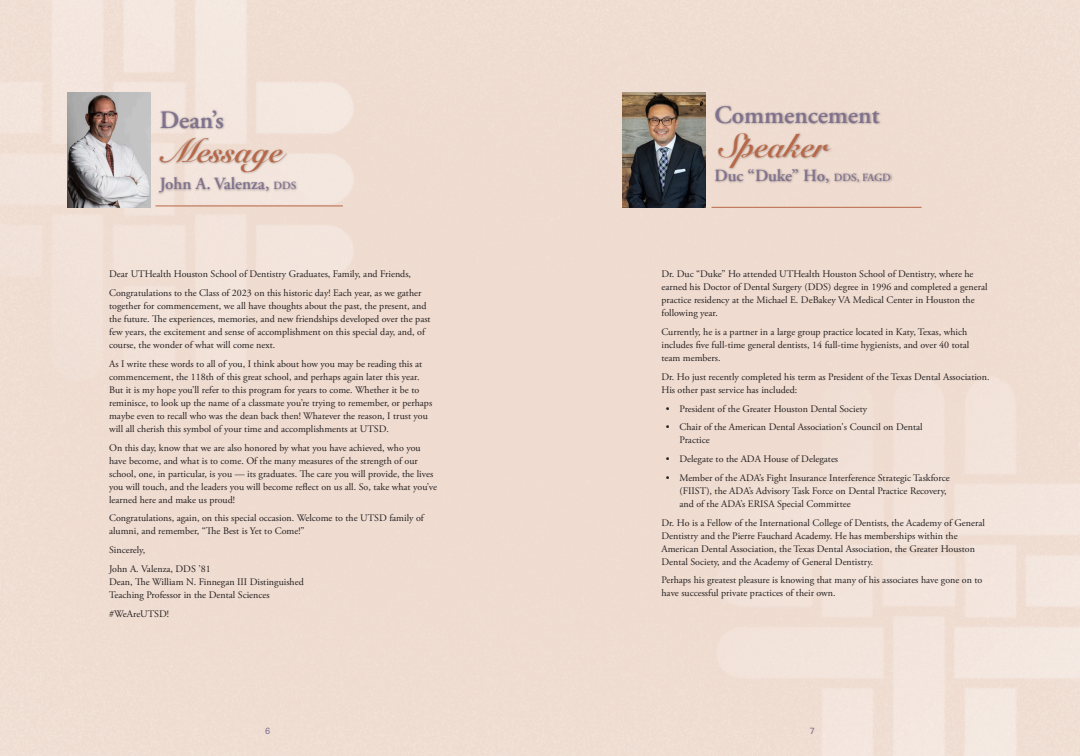
<style>
.page{position:relative;width:1080px;height:756px;background:#efdcd0}
.page>*{position:absolute;margin:0;border:0;box-sizing:border-box;transform-origin:0 0}
.t1{font:700 33px "Snell Roundhand";color:#b96746}
.t2{font:600 25px "Adobe Garamond Pro";letter-spacing:.1em;color:#80728f}
.t3{font:600 17px "Adobe Garamond Pro";letter-spacing:-.01em;color:#80728f}
.t4{font:10px/13px "Adobe Garamond Pro";color:#231f20}
.t5{font:9px "Univers LT Std";color:#80728f}
.s1{font-size:11px}
</style>
<div class="page">
<img style="left:0;top:0;width:354px;height:380px">
<img style="left:67px;top:93px;width:84px;height:114px">
<div style="left:157px;top:108px;width:142px;height:87px;background:#231f20;opacity:.4"></div>
<hr style="left:155px;top:205px;width:188px;height:1px;background:#b96746">
<img style="left:717px;top:379px;width:363px;height:377px">
<img style="left:622px;top:93px;width:84px;height:114px">
<div style="left:714px;top:104px;width:179px;height:82px;background:#231f20;opacity:.4"></div>
<hr style="left:712px;top:207px;width:210px;height:1px;background:#b96746">
<p class="t2" style="left:160px;top:105px;width:66px">Dean’s</p>
<p class="t1" style="left:164px;top:122px;width:120px">Message</p>
<p class="t3" style="left:160px;top:173px;width:138px">John A. Valenza, <span class="s1">DDS</span></p>
<p class="t4" style="left:109px;top:268px;width:304px">Dear UTHealth Houston School of Dentistry Graduates, Family, and Friends,</p>
<p class="t4" style="left:109px;top:287px;width:323px">Congratulations to the Class of 2023 on this historic day! Each year, as we gather together for commencement, we all have thoughts about the past, the present, and the future. The experiences, memories, and new friendships developed over the past few years, the excitement and sense of accomplishment on this special day, and, of course, the wonder of what will come next.</p>
<p class="t4" style="left:109px;top:358px;width:325px">As I write these words to all of you, I think about how you may be reading this at commencement, the 118th of this great school, and perhaps again later this year.<br>But it is my hope you’ll refer to this program for years to come. Whether it be to reminisce, to look up the name of a classmate you’re trying to remember, or perhaps maybe even to recall who was the dean back then! Whatever the reason, I trust you will all cherish this symbol of your time and accomplishments at UTSD.</p>
<p class="t4" style="left:109px;top:441px;width:329px">On this day, know that we are also honored by what you have achieved, who you have become, and what is to come. Of the many measures of the strength of our school, one, in particular, is you — its graduates. The care you will provide, the lives you will touch, and the leaders you will become reflect on us all. So, take what you’ve learned here and make us proud!</p>
<p class="t4" style="left:109px;top:512px;width:316px">Congratulations, again, on this special occasion. Welcome to the UTSD family of alumni, and remember, “The Best is Yet to Come!”</p>
<p class="t4" style="left:109px;top:544px;width:38px">Sincerely,</p>
<p class="t4" style="left:109px;top:563px;width:196px">John A. Valenza, DDS ’81<br>Dean, The William N. Finnegan III Distinguished<br>Teaching Professor in the Dental Sciences</p>
<p class="t4" style="left:109px;top:607px;width:62px">#WeAreUTSD!</p>
<p class="t2" style="left:715px;top:101px;width:166px">Commencement</p>
<p class="t1" style="left:721px;top:118px;width:108px">Speaker</p>
<p class="t3" style="left:715px;top:166px;width:178px">Duc “Duke” Ho, <span class="s1">DDS, FAGD</span></p>
<p class="t4" style="left:661px;top:268px;width:328px">Dr. Duc “Duke” Ho attended UTHealth Houston School of Dentistry, where he earned his Doctor of Dental Surgery (DDS) degree in 1996 and completed a general practice residency at the Michael E. DeBakey VA Medical Center in Houston the following year.</p>
<p class="t4" style="left:661px;top:326px;width:309px">Currently, he is a partner in a large group practice located in Katy, Texas, which includes five full-time general dentists, 14 full-time hygienists, and over 40 total team members.</p>
<p class="t4" style="left:661px;top:371px;width:330px">Dr. Ho just recently completed his term as President of the Texas Dental Association.<br>His other past service has included:</p>
<p class="t4" style="left:666px;top:402px;width:203px">• President of the Greater Houston Dental Society</p>
<p class="t4" style="left:679px;top:421px;width:245px;text-indent:-14px">• Chair of the American Dental Association's Council on Dental<br>Practice</p>
<p class="t4" style="left:666px;top:453px;width:174px">• Delegate to the ADA House of Delegates</p>
<p class="t4" style="left:679px;top:472px;width:272px;text-indent:-14px">• Member of the ADA’s Fight Insurance Interference Strategic Taskforce (FIIST), the ADA’s Advisory Task Force on Dental Practice Recovery, and of the ADA’s ERISA Special Committee</p>
<p class="t4" style="left:661px;top:516px;width:325px">Dr. Ho is a Fellow of the International College of Dentists, the Academy of General Dentistry and the Pierre Fauchard Academy. He has memberships within the American Dental Association, the Texas Dental Association, the Greater Houston Dental Society, and the Academy of General Dentistry.</p>
<p class="t4" style="left:661px;top:574px;width:323px">Perhaps his greatest pleasure is knowing that many of his associates have gone on to have successful private practices of their own.</p>
<p class="t5" style="left:265px;top:726px;width:7px">6</p>
<p class="t5" style="left:810px;top:725px;width:7px">7</p>
</div>
